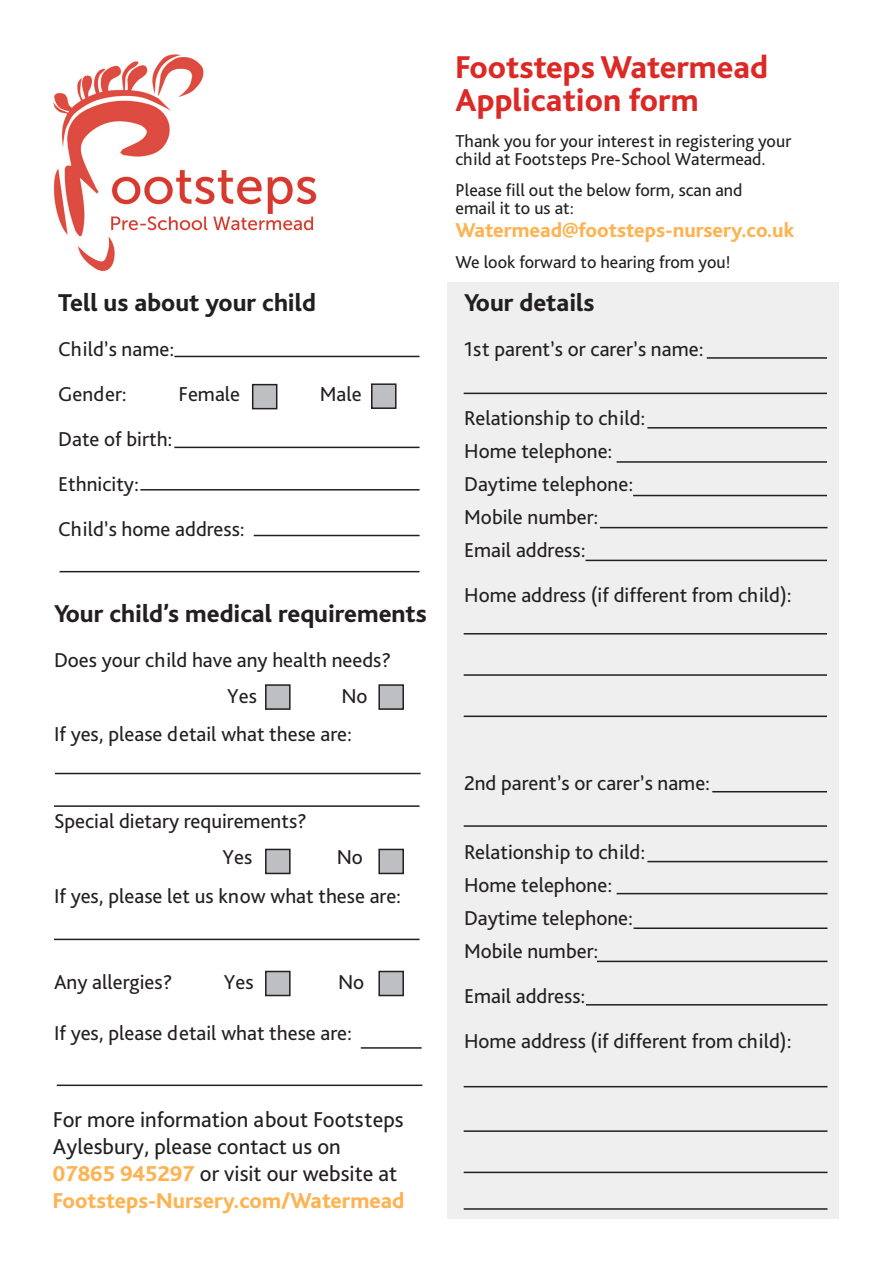
<style>
.page{position:relative;width:893px;height:1263px;background:#fff}
.page>*{position:absolute;margin:0;border:0;box-sizing:border-box;transform-origin:0 0}
.t1{font:800 33px "Bliss";color:#dc2925}
.t2{font:800 25.5px "Bliss";color:#231f20}
.t3{font:22.5px "Bliss Pro";color:#231f20}
.t4{font:800 22.5px "Bliss";color:#fdb351}
.t5{font:21px "Bliss Pro";color:#231f20}
.t6{font:800 21px "Bliss";color:#fdb351}
.t7{font:18px "Bliss Pro";color:#231f20}
.s1{font-family:"Bliss";font-weight:800;color:#fdb351}
</style>
<div class="page">
<div style="left:447px;top:282px;width:392px;height:936px;background:#efeff0"></div>
<hr style="left:174px;top:356px;width:246px;height:1px;background:#231f20">
<div style="left:253px;top:385px;width:24px;height:24px;background:#bebfc2"></div>
<div style="left:252px;top:384px;width:25px;height:25px;border:2px solid #231f20"></div>
<div style="left:372px;top:384px;width:24px;height:24px;background:#bebfc2"></div>
<div style="left:371px;top:383px;width:25px;height:26px;border:2px solid #231f20"></div>
<hr style="left:174px;top:447px;width:246px;height:1px;background:#231f20">
<hr style="left:140px;top:489px;width:280px;height:1px;background:#231f20">
<hr style="left:254px;top:535px;width:166px;height:1px;background:#231f20">
<hr style="left:60px;top:571px;width:360px;height:1px;background:#231f20">
<div style="left:266px;top:685px;width:24px;height:24px;background:#bebfc2"></div>
<div style="left:265px;top:684px;width:26px;height:26px;border:2px solid #231f20"></div>
<div style="left:379px;top:685px;width:24px;height:24px;background:#bebfc2"></div>
<div style="left:378px;top:684px;width:26px;height:26px;border:2px solid #231f20"></div>
<hr style="left:55px;top:773px;width:366px;height:1px;background:#231f20">
<div style="left:266px;top:849px;width:24px;height:24px;background:#bebfc2"></div>
<div style="left:265px;top:849px;width:26px;height:25px;border:2px solid #231f20"></div>
<div style="left:379px;top:849px;width:24px;height:24px;background:#bebfc2"></div>
<div style="left:378px;top:849px;width:26px;height:25px;border:2px solid #231f20"></div>
<hr style="left:54px;top:939px;width:366px;height:1px;background:#231f20">
<hr style="left:54px;top:805px;width:366px;height:2px;background:#231f20">
<div style="left:266px;top:971px;width:24px;height:24px;background:#bebfc2"></div>
<div style="left:265px;top:971px;width:26px;height:25px;border:2px solid #231f20"></div>
<div style="left:379px;top:971px;width:24px;height:24px;background:#bebfc2"></div>
<div style="left:378px;top:971px;width:26px;height:25px;border:2px solid #231f20"></div>
<hr style="left:361px;top:1047px;width:61px;height:2px;background:#231f20">
<hr style="left:57px;top:1084px;width:365px;height:2px;background:#231f20">
<hr style="left:464px;top:393px;width:363px;height:1px;background:#231f20">
<hr style="left:707px;top:357px;width:120px;height:2px;background:#231f20">
<hr style="left:647px;top:427px;width:180px;height:2px;background:#231f20">
<hr style="left:617px;top:461px;width:210px;height:2px;background:#231f20">
<hr style="left:633px;top:495px;width:194px;height:1px;background:#231f20">
<hr style="left:600px;top:527px;width:227px;height:1px;background:#231f20">
<hr style="left:585px;top:560px;width:242px;height:1px;background:#231f20">
<hr style="left:464px;top:633px;width:363px;height:1px;background:#231f20">
<hr style="left:464px;top:674px;width:363px;height:2px;background:#231f20">
<hr style="left:464px;top:715px;width:363px;height:2px;background:#231f20">
<hr style="left:464px;top:825px;width:363px;height:2px;background:#231f20">
<hr style="left:712px;top:791px;width:115px;height:1px;background:#231f20">
<hr style="left:647px;top:861px;width:180px;height:1px;background:#231f20">
<hr style="left:617px;top:893px;width:210px;height:1px;background:#231f20">
<hr style="left:634px;top:927px;width:193px;height:2px;background:#231f20">
<hr style="left:597px;top:961px;width:230px;height:1px;background:#231f20">
<hr style="left:586px;top:1004px;width:241px;height:1px;background:#231f20">
<hr style="left:464px;top:1086px;width:363px;height:1px;background:#231f20">
<hr style="left:464px;top:1130px;width:363px;height:2px;background:#231f20">
<hr style="left:464px;top:1172px;width:363px;height:1px;background:#231f20">
<hr style="left:464px;top:1208px;width:363px;height:2px;background:#231f20">
<img style="left:53px;top:54px;width:264px;height:218px">
<p class="t2" style="left:58px;top:289px;width:259px">Tell us about your child</p>
<p class="t5" style="left:58px;top:336px;width:118px">Child’s name:</p>
<p class="t5" style="left:58px;top:381px;width:70px">Gender:</p>
<p class="t5" style="left:178px;top:381px;width:63px">Female</p>
<p class="t5" style="left:320px;top:381px;width:43px">Male</p>
<p class="t5" style="left:58px;top:426px;width:116px">Date of birth:</p>
<p class="t5" style="left:58px;top:471px;width:82px">Ethnicity:</p>
<p class="t5" style="left:58px;top:516px;width:188px">Child’s home address:</p>
<p class="t2" style="left:54px;top:601px;width:374px">Your child’s medical requirements</p>
<p class="t5" style="left:54px;top:647px;width:339px">Does your child have any health needs?</p>
<p class="t5" style="left:227px;top:683px;width:31px">Yes</p>
<p class="t5" style="left:341px;top:683px;width:28px">No</p>
<p class="t5" style="left:54px;top:721px;width:300px">If yes, please detail what these are:</p>
<p class="t5" style="left:54px;top:808px;width:254px">Special dietary requirements?</p>
<p class="t5" style="left:223px;top:844px;width:31px">Yes</p>
<p class="t5" style="left:337px;top:844px;width:28px">No</p>
<p class="t5" style="left:54px;top:882px;width:349px">If yes, please let us know what these are:</p>
<p class="t5" style="left:54px;top:969px;width:120px">Any allergies?</p>
<p class="t5" style="left:224px;top:969px;width:31px">Yes</p>
<p class="t5" style="left:338px;top:969px;width:28px">No</p>
<p class="t5" style="left:54px;top:1019px;width:300px">If yes, please detail what these are:</p>
<p class="t3" style="left:53px;top:1105px;width:352px">For more information about Footsteps</p>
<p class="t3" style="left:53px;top:1132px;width:289px">Aylesbury, please contact us on</p>
<p class="t3" style="left:53px;top:1159px;width:346px"><span class="s1">07865 945297</span> or visit our website at</p>
<p class="t4" style="left:53px;top:1189px;width:353px">Footsteps-Nursery.com/Watermead</p>
<p class="t1" style="left:455px;top:50px;width:314px">Footsteps Watermead</p>
<p class="t1" style="left:455px;top:83px;width:244px">Application form</p>
<p class="t7" style="left:455px;top:130px;width:337px">Thank you for your interest in registering your</p>
<p class="t7" style="left:455px;top:148px;width:312px">child at Footsteps Pre-School Watermead.</p>
<p class="t7" style="left:455px;top:179px;width:288px">Please fill out the below form, scan and</p>
<p class="t7" style="left:455px;top:197px;width:120px">email it to us at:</p>
<p class="t6" style="left:455px;top:219px;width:340px">Watermead@footsteps-nursery.co.uk</p>
<p class="t7" style="left:455px;top:251px;width:277px">We look forward to hearing from you!</p>
<p class="t2" style="left:464px;top:289px;width:132px">Your details</p>
<p class="t5" style="left:464px;top:336px;width:241px">1st parent’s or carer’s name:</p>
<p class="t5" style="left:464px;top:405px;width:183px">Relationship to child:</p>
<p class="t5" style="left:464px;top:438px;width:150px">Home telephone:</p>
<p class="t5" style="left:464px;top:471px;width:171px">Daytime telephone:</p>
<p class="t5" style="left:464px;top:504px;width:136px">Mobile number:</p>
<p class="t5" style="left:464px;top:537px;width:123px">Email address:</p>
<p class="t5" style="left:464px;top:582px;width:329px">Home address (if different from child):</p>
<p class="t5" style="left:464px;top:770px;width:248px">2nd parent’s or carer’s name:</p>
<p class="t5" style="left:464px;top:839px;width:183px">Relationship to child:</p>
<p class="t5" style="left:464px;top:872px;width:150px">Home telephone:</p>
<p class="t5" style="left:464px;top:905px;width:171px">Daytime telephone:</p>
<p class="t5" style="left:464px;top:938px;width:136px">Mobile number:</p>
<p class="t5" style="left:464px;top:983px;width:123px">Email address:</p>
<p class="t5" style="left:464px;top:1028px;width:329px">Home address (if different from child):</p>
</div>
